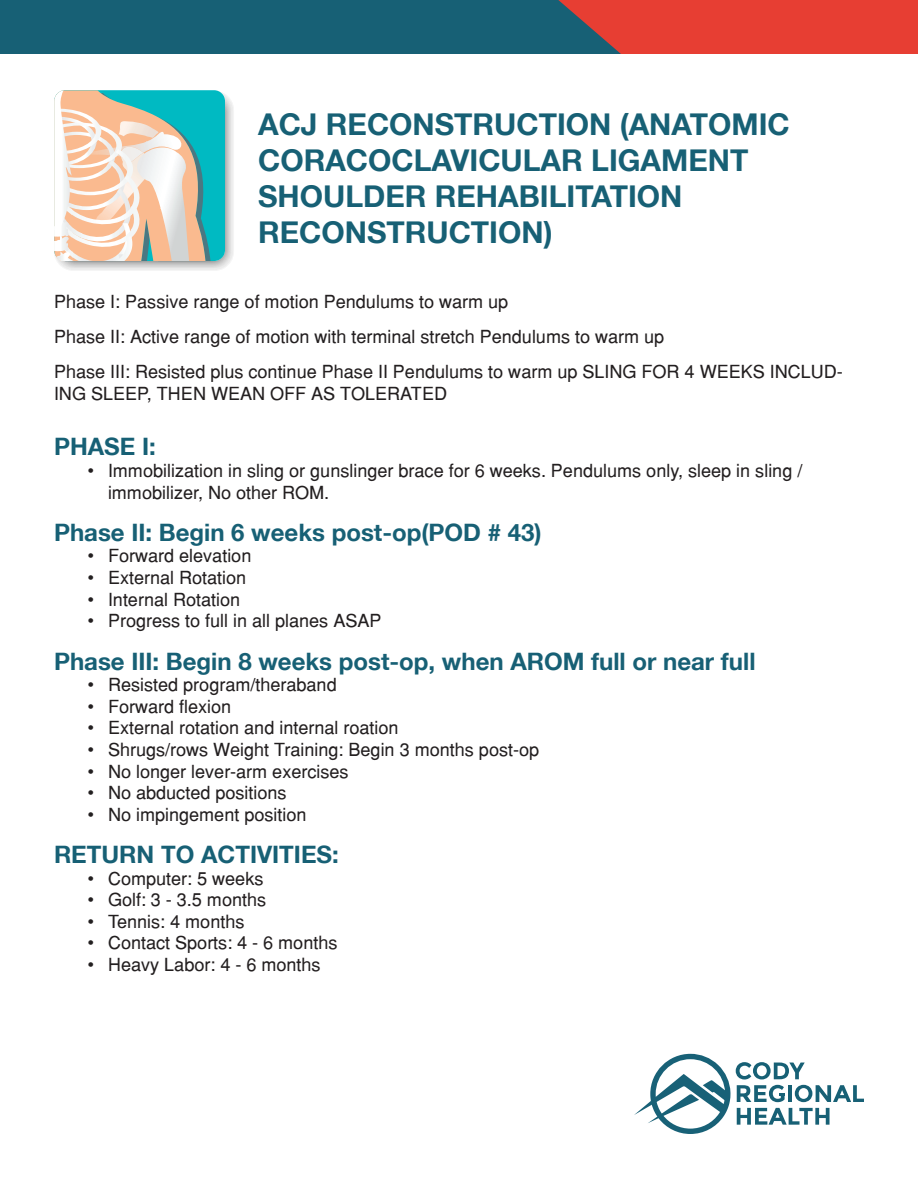
<style>
.page{position:relative;width:918px;height:1188px;background:#fff}
.page>*{position:absolute;margin:0;border:0;box-sizing:border-box;transform-origin:0 0}
.t1{font:700 30px/36px "Helvetica 75";color:#176075}
.Phase{font:700 24px "Helvetica 75";color:#176075}
.Text{font:18px/21.6px "Helvetica";color:#231f20}
</style>
<div class="page">
<div style="left:0;top:0;width:918px;height:54px;background:#176075"></div>
<svg style="left:558px;top:0;width:360px;height:54px;background:#d34139"></svg>
<svg style="left:634px;top:1054px;width:96px;height:80px"></svg>
<svg style="left:737px;top:1108px;width:93px;height:17px"></svg>
<svg style="left:736px;top:1062px;width:128px;height:40px"></svg>
<svg style="left:54px;top:90px;width:180px;height:180px"></svg>
<p class="t1" style="left:258px;top:106px;width:533px">ACJ RECONSTRUCTION (ANATOMIC<br>CORACOCLAVICULAR LIGAMENT<br>SHOULDER REHABILITATION<br>RECONSTRUCTION)</p>
<p class="Text" style="left:54px;top:290px;width:456px">Phase I: Passive range of motion Pendulums to warm up</p>
<p class="Text" style="left:54px;top:326px;width:612px">Phase II: Active range of motion with terminal stretch Pendulums to warm up</p>
<p class="Text" style="left:54px;top:361px;width:790px">Phase III: Resisted plus continue Phase II Pendulums to warm up SLING FOR 4 WEEKS INCLUD-<br>ING SLEEP, THEN WEAN OFF AS TOLERATED</p>
<p class="Phase" style="left:54px;top:432px;width:103px">PHASE I:</p>
<p class="Text" style="left:108px;top:460px;width:696px;text-indent:-20px">• Immobilization in sling or gunslinger brace for 6 weeks. Pendulums only, sleep in sling / immobilizer, No other ROM.</p>
<p class="Phase" style="left:54px;top:517px;width:489px">Phase II: Begin 6 weeks post-op(POD # 43)</p>
<p class="Text" style="left:88px;top:545px;width:165px">• Forward elevation</p>
<p class="Text" style="left:88px;top:567px;width:160px">• External Rotation</p>
<p class="Text" style="left:88px;top:588px;width:154px">• Internal Rotation</p>
<p class="Text" style="left:88px;top:610px;width:295px">• Progress to full in all planes ASAP</p>
<p class="Phase" style="left:54px;top:646px;width:703px">Phase III: Begin 8 weeks post-op, when AROM full or near full</p>
<p class="Text" style="left:88px;top:674px;width:251px">• Resisted program/theraband</p>
<p class="Text" style="left:88px;top:695px;width:145px">• Forward flexion</p>
<p class="Text" style="left:88px;top:717px;width:312px">• External rotation and internal roation</p>
<p class="Text" style="left:88px;top:739px;width:453px">• Shrugs/rows Weight Training: Begin 3 months post-op</p>
<p class="Text" style="left:88px;top:760px;width:262px">• No longer lever-arm exercises</p>
<p class="Text" style="left:88px;top:782px;width:200px">• No abducted positions</p>
<p class="Text" style="left:88px;top:803px;width:220px">• No impingement position</p>
<p class="Phase" style="left:54px;top:840px;width:286px">RETURN TO ACTIVITIES:</p>
<p class="Text" style="left:88px;top:867px;width:177px">• Computer: 5 weeks</p>
<p class="Text" style="left:88px;top:889px;width:180px">• Golf: 3 - 3.5 months</p>
<p class="Text" style="left:88px;top:911px;width:158px">• Tennis: 4 months</p>
<p class="Text" style="left:88px;top:932px;width:251px">• Contact Sports: 4 - 6 months</p>
<p class="Text" style="left:88px;top:954px;width:234px">• Heavy Labor: 4 - 6 months</p>
</div>
